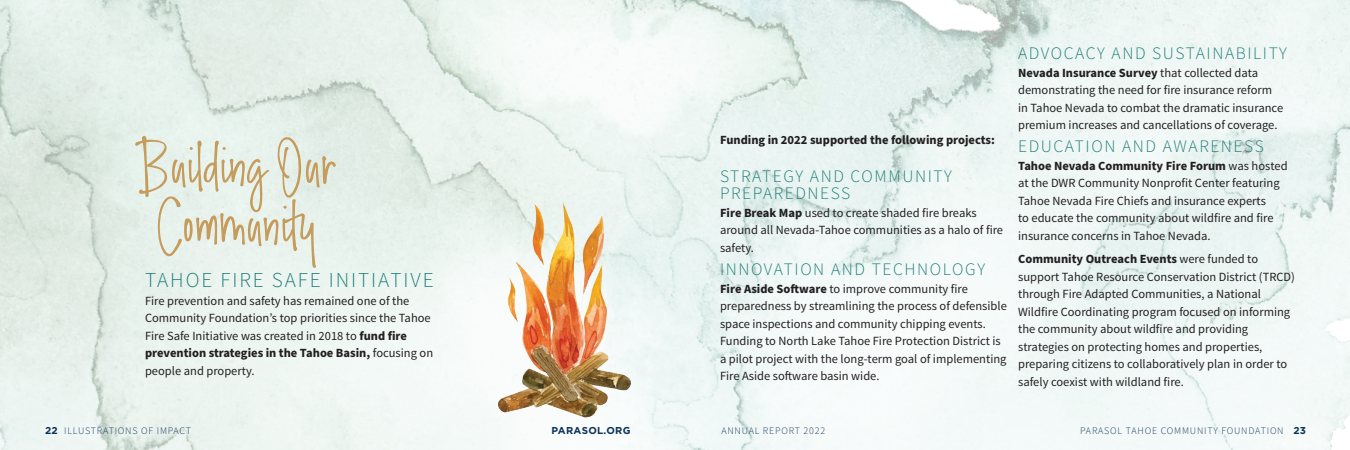
<style>
.page{position:relative;width:1350px;height:450px;background:#fff}
.page>*{position:absolute;margin:0;border:0;box-sizing:border-box;transform-origin:0 0}
.t1{font:65.88px/58.8px "Ding Dong";color:#c59c5b}
.t2{font:300 21.25px "Source Sans Pro";letter-spacing:.09em;color:#1b7b75}
.t3{font:300 17.5px/17.5px "Source Sans Pro";letter-spacing:.09em;color:#1b7b75}
.t4{font:12.5px/17.5px "Source Sans Pro";color:#231f20}
.t5{font:700 12.5px "Source Sans Pro";color:#231f20}
.t6{font:300 10px "Source Sans Pro";letter-spacing:.08em;color:#0d3259}
.t7{font:700 10px "Gotham";letter-spacing:.03em;color:#0d3259}
.s1{font-weight:700}
.s2{font-family:"Gotham";font-weight:700}
</style>
<div class="page">
<img style="left:0;top:0;width:1350px;height:450px">
<img style="left:472px;top:182px;width:185px;height:262px">
<h1 class="t1" style="left:145px;top:130px;width:194px">Building Our<br>Community</h1>
<h2 class="t2" style="left:145px;top:266px;width:290px">TAHOE FIRE SAFE INITIATIVE</h2>
<p class="t4" style="left:145px;top:292px;width:290px">Fire prevention and safety has remained one of the Community Foundation’s top priorities since the Tahoe Fire Safe Initiative was created in 2018 to <span class="s1">fund fire prevention strategies in the Tahoe Basin,</span> focusing on people and property.</p>
<p class="t5" style="left:720px;top:132px;width:276px">Funding in 2022 supported the following projects:</p>
<h3 class="t3" style="left:720px;top:168px;width:233px">STRATEGY AND COMMUNITY<br>PREPAREDNESS</h3>
<p class="t4" style="left:720px;top:204px;width:285px"><span class="s1">Fire Break Map</span> used to create shaded fire breaks around all Nevada-Tahoe communities as a halo of fire safety.</p>
<h3 class="t3" style="left:720px;top:261px;width:267px">INNOVATION AND TECHNOLOGY</h3>
<p class="t4" style="left:720px;top:280px;width:288px"><span class="s1">Fire Aside Software</span> to improve community fire preparedness by streamlining the process of defensible space inspections and community chipping events.<br>Funding to North Lake Tahoe Fire Protection District is a pilot project with the long-term goal of implementing Fire Aside software basin wide.</p>
<h3 class="t3" style="left:1018px;top:45px;width:270px">ADVOCACY AND SUSTAINABILITY</h3>
<p class="t4" style="left:1018px;top:64px;width:267px"><span class="s1">Nevada Insurance Survey</span> that collected data demonstrating the need for fire insurance reform in Tahoe Nevada to combat the dramatic insurance premium increases and cancellations of coverage.</p>
<h3 class="t3" style="left:1018px;top:138px;width:247px">EDUCATION AND AWARENESS</h3>
<p class="t4" style="left:1018px;top:157px;width:271px"><span class="s1">Tahoe Nevada Community Fire Forum</span> was hosted at the DWR Community Nonprofit Center featuring Tahoe Nevada Fire Chiefs and insurance experts<br>to educate the community about wildfire and fire insurance concerns in Tahoe Nevada.</p>
<p class="t4" style="left:1018px;top:250px;width:278px"><span class="s1">Community Outreach Events</span> were funded to support Tahoe Resource Conservation District (TRCD) through Fire Adapted Communities, a National Wildfire Coordinating program focused on informing the community about wildfire and providing strategies on protecting homes and properties, preparing citizens to collaboratively plan in order to safely coexist with wildland fire.</p>
<p class="t6" style="left:45px;top:424px;width:148px"><span class="s2">22</span> ILLUSTRATIONS OF IMPACT</p>
<p class="t7" style="left:552px;top:424px;width:81px">PARASOL.ORG</p>
<p class="t6" style="left:721px;top:424px;width:105px">ANNUAL REPORT 2022</p>
<p class="t6" style="left:1080px;top:424px;width:227px">PARASOL TAHOE COMMUNITY FOUNDATION <span class="s2">23</span></p>
</div>
